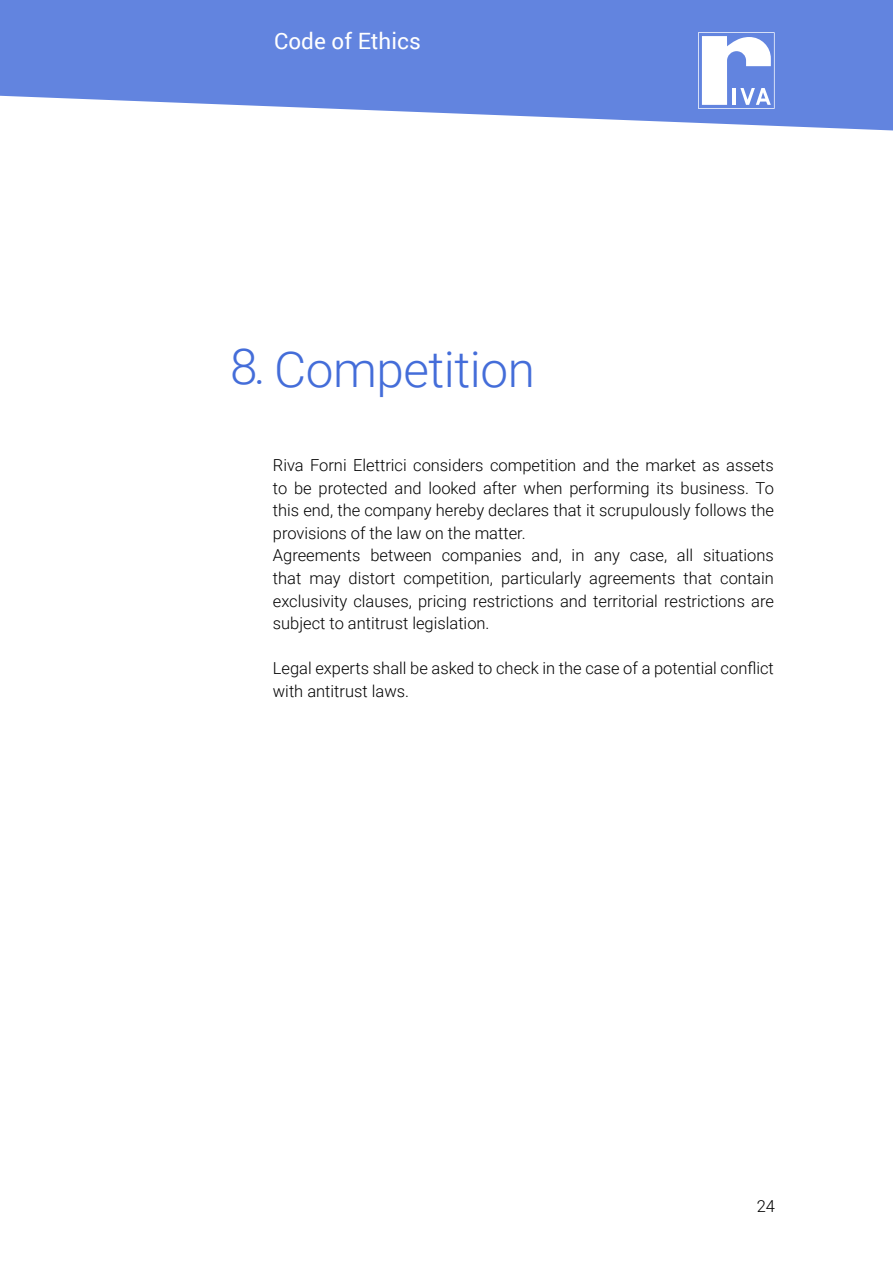
<style>
.page{position:relative;width:893px;height:1263px;background:#fff}
.page>*{position:absolute;margin:0;border:0;box-sizing:border-box;transform-origin:0 0}
.t1{font:300 49.5px "Roboto";letter-spacing:-.01em;color:#446dd9}
.t2{font:22.5px "Roboto";color:#fff}
.t3{font:300 16.5px/22.5px "Roboto";color:#000}
</style>
<div class="page">
<svg style="left:0;top:0;width:893px;height:130px;background:#7794e3"></svg>
<svg style="left:698px;top:32px;width:77px;height:77px"></svg>
<h2 class="t2" style="left:274px;top:25px;width:148px">Code of Ethics</h2>
<h1 class="t1" style="left:230px;top:335px;width:306px">8. Competition</h1>
<p class="t3" style="left:273px;top:454px;width:503px">Riva Forni Elettrici considers competition and the market as assets to be protected and looked after when performing its business. To this end, the company hereby declares that it scrupulously follows the provisions of the law on the matter.<br>Agreements between companies and, in any case, all situations that may distort competition, particularly agreements that contain exclusivity clauses, pricing restrictions and territorial restrictions are subject to antitrust legislation.</p>
<p class="t3" style="left:273px;top:656px;width:503px">Legal experts shall be asked to check in the case of a potential conflict with antitrust laws.</p>
<p class="t3" style="left:757px;top:1194px;width:20px">24</p>
</div>
